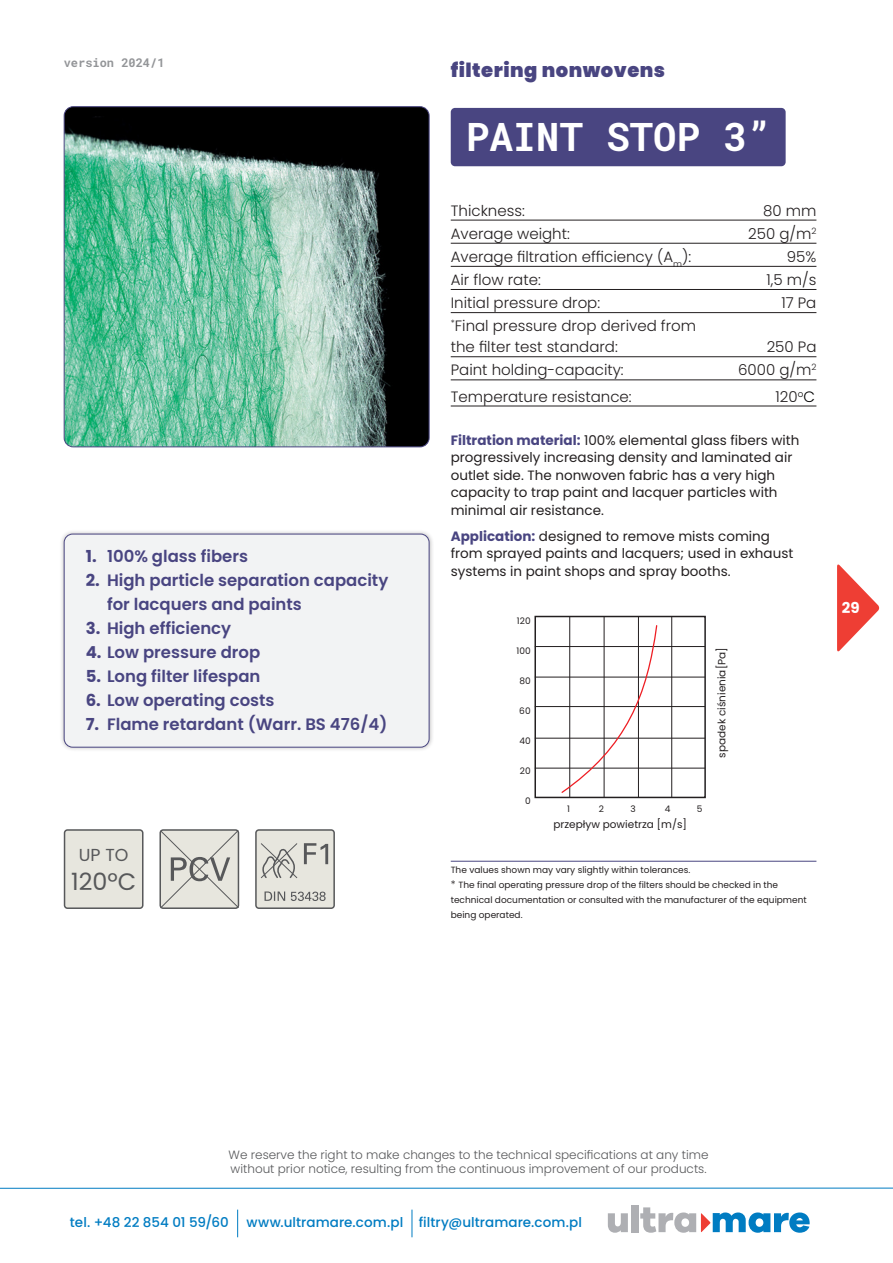
<style>
.page{position:relative;width:893px;height:1263px;background:#fff}
.page>*{position:absolute;margin:0;border:0;box-sizing:border-box;transform-origin:0 0}
.t1{font:700 39px "Roboto Mono";color:#fff}
.t2{font:23.85px "Poppins";color:#57585a}
.t3{font:900 19.5px "Poppins";letter-spacing:.025em;color:#494581}
.t4{font:17.4px "Poppins";color:#57585a}
.t5{font:600 16.5px/24px "Poppins";color:#494581}
.t6{font:300 15px/21px "Poppins";color:#231f20}
.t7{font:700 15px "Poppins";color:#fff}
.t8{font:13.5px/17.5px "Poppins";color:#231f20}
.t9{font:500 13.5px "Poppins";letter-spacing:.005em;color:#007cc2}
.t10{font:300 12px/14.4px "Poppins";color:#57585a}
.t11{font:700 12px "Roboto Mono";color:#939598}
.t12{font:10.5px "Poppins";color:#231f20}
.t13{font:9px/15px "Poppins";color:#231f20}
.s1{font-weight:700}
.s2{color:#000}
.s3{font-weight:700;color:#494581}
.s4{font-weight:300;font-size:10.5px}
</style>
<div class="page">
<svg style="left:837px;top:564px;width:42px;height:88px"></svg>
<hr style="left:0;top:1188px;width:893px;height:1px;background:#007cc2">
<svg style="left:237px;top:1209px;width:1px;height:28px"></svg>
<svg style="left:412px;top:1209px;width:1px;height:28px"></svg>
<svg style="left:608px;top:1213px;width:20px;height:20px"></svg>
<div style="left:631px;top:1205px;width:7px;height:27px;background:#aeafb3"></div>
<svg style="left:640px;top:1207px;width:170px;height:26px"></svg>
<img style="left:64px;top:107px;width:365px;height:340px">
<div style="left:64px;top:106px;width:365px;height:341px;border:1px solid #494581;border-radius:9px"></div>
<hr style="left:451px;top:220px;width:365px;height:1px;background:#231f20">
<hr style="left:451px;top:243px;width:365px;height:1px;background:#231f20">
<hr style="left:451px;top:266px;width:365px;height:1px;background:#231f20">
<hr style="left:451px;top:289px;width:365px;height:1px;background:#231f20">
<hr style="left:451px;top:312px;width:365px;height:1px;background:#231f20">
<hr style="left:451px;top:356px;width:365px;height:1px;background:#231f20">
<hr style="left:451px;top:380px;width:365px;height:1px;background:#231f20">
<hr style="left:451px;top:406px;width:365px;height:1px;background:#231f20">
<hr style="left:451px;top:861px;width:365px;height:1px;background:#494581">
<div style="left:59px;top:529px;width:375px;height:223px;background:#231f20;opacity:.3"></div>
<div style="left:64px;top:534px;width:365px;height:213px;background:#f2f3f4;border-radius:9px"></div>
<div style="left:64px;top:534px;width:365px;height:213px;border:1px solid #494581;border-radius:9px"></div>
<div style="left:65px;top:830px;width:78px;height:78px;background:#e7e6de;border-radius:3px"></div>
<div style="left:64px;top:829px;width:80px;height:80px;border:2px solid #57585a;border-radius:3px"></div>
<svg style="left:159px;top:829px;width:80px;height:80px;background:#cecdc7"></svg>
<div style="left:256px;top:830px;width:78px;height:78px;background:#e7e6de;border-radius:3px"></div>
<div style="left:255px;top:829px;width:80px;height:80px;border:2px solid #57585a;border-radius:3px"></div>
<svg style="left:265px;top:891px;width:61px;height:10px"></svg>
<svg style="left:261px;top:843px;width:67px;height:36px"></svg>
<div style="left:451px;top:108px;width:335px;height:58px;background:#494581;border-radius:4px"></div>
<div style="left:534px;top:616px;width:172px;height:182px;border:2px solid #231f20"></div>
<hr style="left:535px;top:646px;width:170px;height:1px;background:#231f20">
<hr style="left:535px;top:677px;width:170px;height:1px;background:#231f20">
<hr style="left:535px;top:706px;width:170px;height:1px;background:#231f20">
<hr style="left:535px;top:738px;width:170px;height:1px;background:#231f20">
<hr style="left:535px;top:768px;width:170px;height:1px;background:#231f20">
<hr style="left:604px;top:616px;width:1px;height:181px;background:#231f20">
<hr style="left:638px;top:616px;width:1px;height:181px;background:#231f20">
<hr style="left:569px;top:616px;width:1px;height:181px;background:#231f20">
<hr style="left:671px;top:616px;width:1px;height:181px;background:#231f20">
<svg style="left:560px;top:624px;width:98px;height:170px"></svg>
<p class="t11" style="left:64px;top:54px;width:102px">version 2024/1</p>
<h3 class="t3" style="left:451px;top:59px;width:216px">filtering nonwovens</h3>
<h1 class="t1" style="left:466px;top:109px;width:306px">PAINT STOP 3”</h1>
<p class="t5" style="left:86px;top:544px;width:164px"><span class="s1">1.</span> 100% glass fibers</p>
<p class="t5" style="left:107px;top:568px;width:283px;text-indent:-21px"><span class="s1">2.</span> High particle separation capacity for lacquers and paints</p>
<p class="t5" style="left:86px;top:616px;width:147px"><span class="s1">3.</span> High efficiency</p>
<p class="t5" style="left:86px;top:640px;width:176px"><span class="s1">4.</span> Low pressure drop</p>
<p class="t5" style="left:86px;top:664px;width:176px"><span class="s1">5.</span> Long filter lifespan</p>
<p class="t5" style="left:86px;top:688px;width:190px"><span class="s1">6.</span> Low operating costs</p>
<p class="t5" style="left:86px;top:712px;width:303px"><span class="s1">7.</span> Flame retardant (Warr. BS 476/4)</p>
<p class="t4" style="left:79px;top:844px;width:51px">UP TO</p>
<h2 class="t2" style="left:71px;top:868px;width:67px">120ºC</h2>
<p class="t6" style="left:451px;top:200px;width:76px">Thickness:</p>
<p class="t6" style="left:763px;top:200px;width:55px">80 mm</p>
<p class="t6" style="left:451px;top:223px;width:121px">Average weight:</p>
<p class="t6" style="left:748px;top:223px;width:70px">250 g/m<sup>2</sup></p>
<p class="t6" style="left:451px;top:246px;width:242px">Average filtration efficiency (A<sub>m</sub>):</p>
<p class="t6" style="left:787px;top:246px;width:31px">95%</p>
<p class="t6" style="left:451px;top:269px;width:92px">Air flow rate:</p>
<p class="t6" style="left:766px;top:269px;width:51px">1,5 m/s</p>
<p class="t6" style="left:451px;top:292px;width:151px">Initial pressure drop:</p>
<p class="t6" style="left:781px;top:292px;width:37px">17 Pa</p>
<p class="t6" style="left:451px;top:316px;width:247px"><sup>*</sup>Final pressure drop derived from the filter test standard:</p>
<p class="t6" style="left:767px;top:337px;width:51px">250 Pa</p>
<p class="t6" style="left:451px;top:360px;width:174px">Paint holding-capacity:</p>
<p class="t6" style="left:738px;top:360px;width:80px">6000 g/m<sup>2</sup></p>
<p class="t6" style="left:451px;top:386px;width:182px">Temperature resistance:</p>
<p class="t6" style="left:775px;top:386px;width:41px">120<sup>o</sup><span class="s2">C</span></p>
<p class="t8" style="left:451px;top:431px;width:350px"><span class="s3">Filtration material:</span> 100% elemental glass fibers with progressively increasing density and laminated air outlet side. The nonwoven fabric has a very high capacity to trap paint and lacquer particles with minimal air resistance.</p>
<p class="t8" style="left:451px;top:527px;width:344px"><span class="s3">Application:</span> designed to remove mists coming from sprayed paints and lacquers; used in exhaust systems in paint shops and spray booths.</p>
<p class="t13" style="left:517px;top:613px;width:15px">120</p>
<p class="t13" style="left:516px;top:643px;width:16px">100</p>
<p class="t13" style="left:519px;top:673px;width:13px">80</p>
<p class="t13" style="left:519px;top:703px;width:13px">60</p>
<p class="t13" style="left:519px;top:733px;width:13px">40</p>
<p class="t13" style="left:520px;top:763px;width:12px">20</p>
<p class="t13" style="left:525px;top:793px;width:7px">0</p>
<p class="t12" style="left:716px;top:758px;width:112px;rotate:-90deg">spadek ciśnienia[Pa]</p>
<p class="t13" style="left:567px;top:801px;width:4px">1</p>
<p class="t13" style="left:599px;top:801px;width:7px">2</p>
<p class="t13" style="left:631px;top:801px;width:7px">3</p>
<p class="t13" style="left:665px;top:801px;width:7px">4</p>
<p class="t13" style="left:697px;top:801px;width:7px">5</p>
<p class="t12" style="left:553px;top:819px;width:135px">przepływ powietrza [m/s]</p>
<p class="t13" style="left:451px;top:862px;width:358px">The values shown may vary slightly within tolerances.<br><span class="s4">*</span> The final operating pressure drop of the filters should be checked in the technical documentation or consulted with the manufacturer of the equipment being operated.</p>
<p class="t7" style="left:842px;top:599px;width:19px">29</p>
<p class="t10" style="left:229px;top:1148px;width:481px">We reserve the right to make changes to the technical specifications at any time without prior notice, resulting from the continuous improvement of our products.</p>
<p class="t9" style="left:70px;top:1215px;width:160px">tel. +48 22 854 01 59/60</p>
<p class="t9" style="left:246px;top:1215px;width:337px">www.ultramare.com.pl filtry@ultramare.com.pl</p>
</div>
